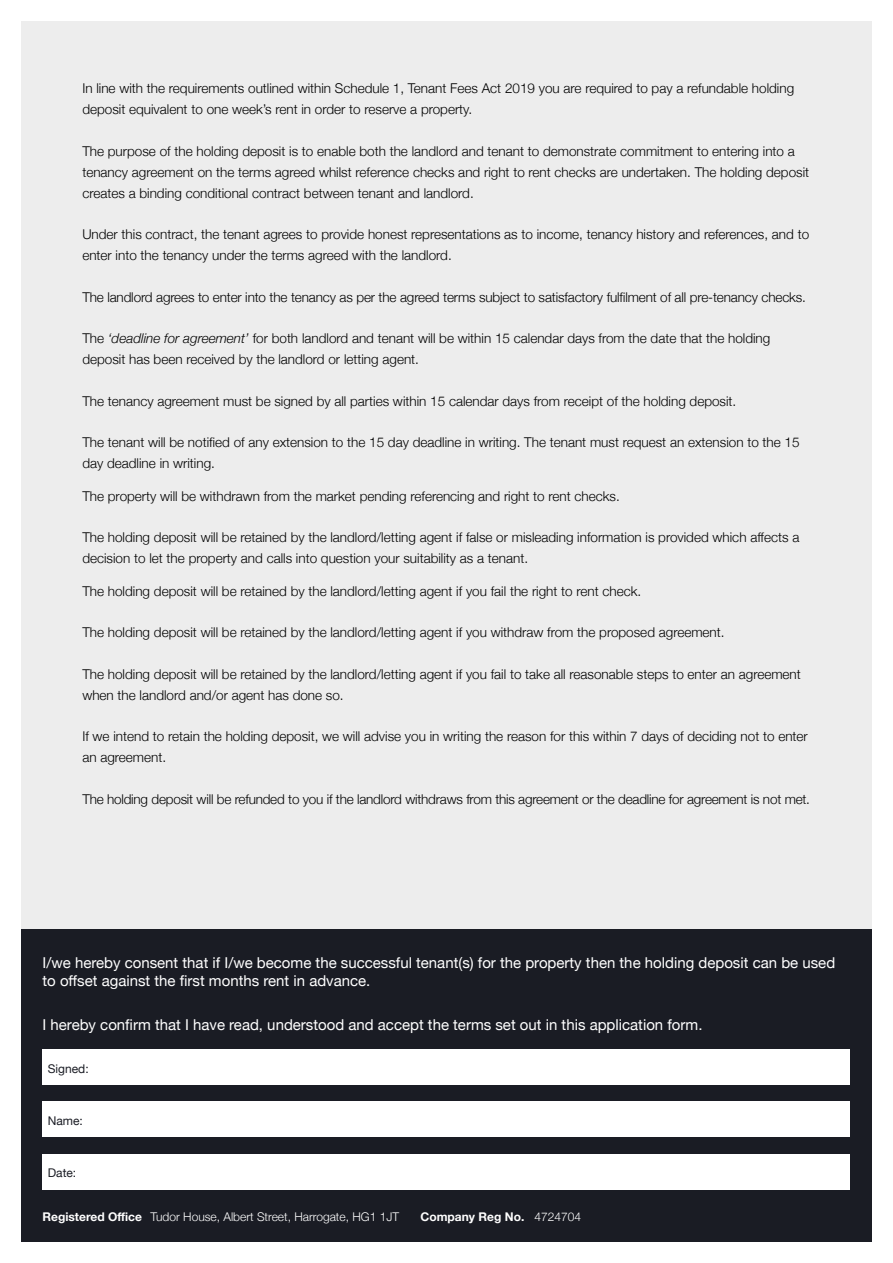
<style>
.page{position:relative;width:893px;height:1263px;background:#fff}
.page>*{position:absolute;margin:0;border:0;box-sizing:border-box;transform-origin:0 0}
.t1{font:15px/18px "Helvetica Neue";color:#fff}
.t2{font:300 13.5px/21px "Helvetica Neue";color:#000}
.t3{font:300 12px "Helvetica Neue";color:#fff}
.t4{font:700 12px "Helvetica Neue";color:#fff}
.t5{font:12px "Helvetica Neue";color:#1a1c24}
.s1{font-style:italic}
.s2{font-weight:700}
.s3{font-weight:300}
</style>
<div class="page">
<div style="left:21px;top:21px;width:851px;height:915px;background:#ededed"></div>
<div style="left:21px;top:929px;width:851px;height:313px;background:#1a1c24"></div>
<div style="left:43px;top:1049px;width:807px;height:36px;background:#fff"></div>
<div style="left:43px;top:1101px;width:807px;height:36px;background:#fff"></div>
<div style="left:43px;top:1154px;width:807px;height:35px;background:#fff"></div>
<p class="t2" style="left:82px;top:78px;width:713px">In line with the requirements outlined within Schedule 1, Tenant Fees Act 2019 you are required to pay a refundable holding deposit equivalent to one week’s rent in order to reserve a property.</p>
<p class="t2" style="left:82px;top:140px;width:728px">The purpose of the holding deposit is to enable both the landlord and tenant to demonstrate commitment to entering into a tenancy agreement on the terms agreed whilst reference checks and right to rent checks are undertaken. The holding deposit creates a binding conditional contract between tenant and landlord.</p>
<p class="t2" style="left:82px;top:224px;width:728px">Under this contract, the tenant agrees to provide honest representations as to income, tenancy history and references, and to enter into the tenancy under the terms agreed with the landlord.</p>
<p class="t2" style="left:82px;top:286px;width:725px">The landlord agrees to enter into the tenancy as per the agreed terms subject to satisfactory fulfilment of all pre-tenancy checks.</p>
<p class="t2" style="left:82px;top:328px;width:689px">The <span class="s1">‘deadline for agreement’</span> for both landlord and tenant will be within 15 calendar days from the date that the holding deposit has been received by the landlord or letting agent.</p>
<p class="t2" style="left:82px;top:390px;width:655px">The tenancy agreement must be signed by all parties within 15 calendar days from receipt of the holding deposit.</p>
<p class="t2" style="left:82px;top:432px;width:719px">The tenant will be notified of any extension to the 15 day deadline in writing. The tenant must request an extension to the 15 day deadline in writing.</p>
<p class="t2" style="left:82px;top:485px;width:539px">The property will be withdrawn from the market pending referencing and right to rent checks.</p>
<p class="t2" style="left:82px;top:527px;width:718px">The holding deposit will be retained by the landlord/letting agent if false or misleading information is provided which affects a decision to let the property and calls into question your suitability as a tenant.</p>
<p class="t2" style="left:82px;top:580px;width:560px">The holding deposit will be retained by the landlord/letting agent if you fail the right to rent check.</p>
<p class="t2" style="left:82px;top:622px;width:644px">The holding deposit will be retained by the landlord/letting agent if you withdraw from the proposed agreement.</p>
<p class="t2" style="left:82px;top:663px;width:720px">The holding deposit will be retained by the landlord/letting agent if you fail to take all reasonable steps to enter an agreement when the landlord and/or agent has done so.</p>
<p class="t2" style="left:82px;top:726px;width:727px">If we intend to retain the holding deposit, we will advise you in writing the reason for this within 7 days of deciding not to enter an agreement.</p>
<p class="t2" style="left:82px;top:788px;width:729px">The holding deposit will be refunded to you if the landlord withdraws from this agreement or the deadline for agreement is not met.</p>
<p class="t1" style="left:43px;top:954px;width:794px">I/we hereby consent that if I/we become the successful tenant(s) for the property then the holding deposit can be used to offset against the first months rent in advance.</p>
<p class="t1" style="left:43px;top:1016px;width:661px">I hereby confirm that I have read, understood and accept the terms set out in this application form.</p>
<p class="t5" style="left:48px;top:1060px;width:42px">Signed:</p>
<p class="t5" style="left:48px;top:1112px;width:37px">Name:</p>
<p class="t5" style="left:48px;top:1164px;width:30px">Date:</p>
<p class="t3" style="left:43px;top:1209px;width:358px"><span class="s2">Registered Office</span> Tudor House, Albert Street, Harrogate, HG1 1JT</p>
<p class="t4" style="left:421px;top:1207px;width:162px">Company Reg No. <span class="s3">4724704</span></p>
</div>
